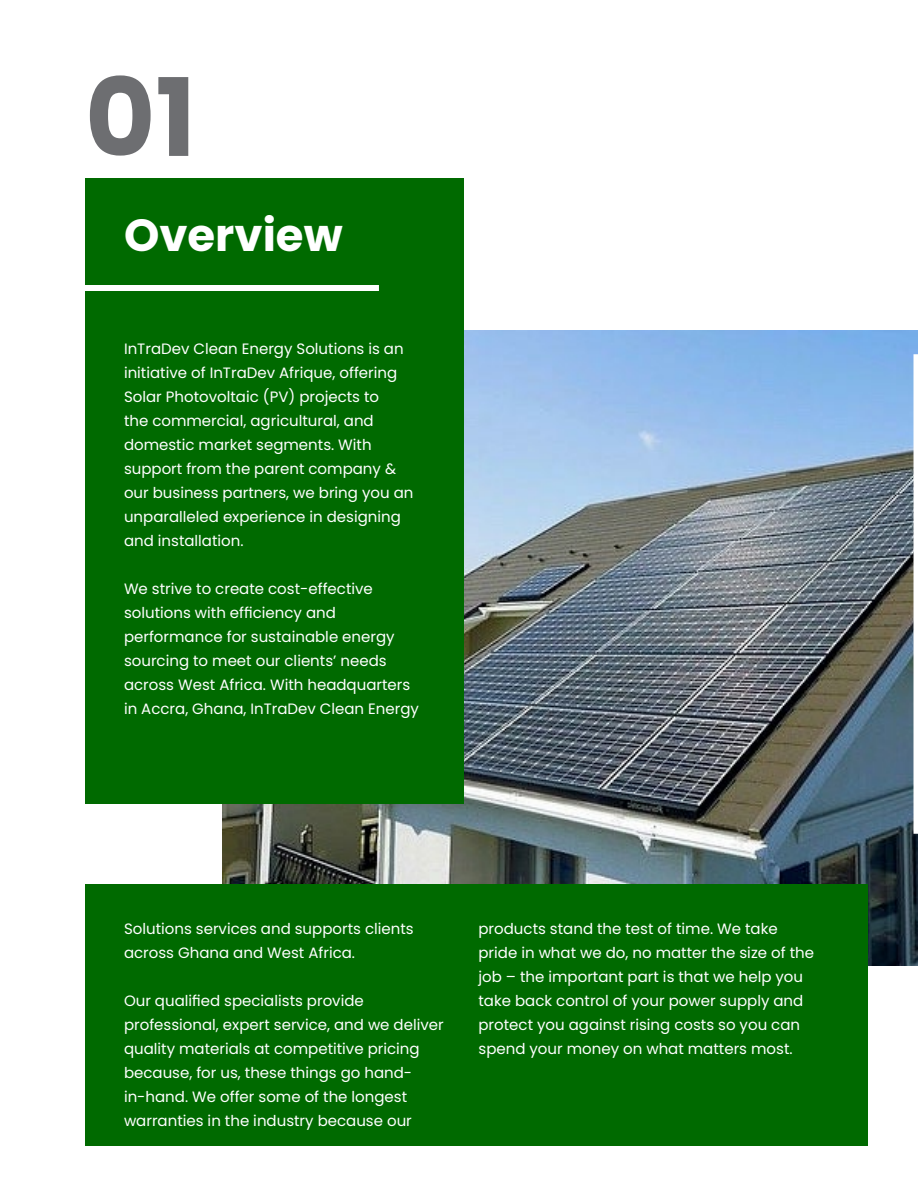
<style>
.page{position:relative;width:918px;height:1188px;background:#fff}
.page>*{position:absolute;margin:0;border:0;box-sizing:border-box;transform-origin:0 0}
.t1{font:700 108px "Poppins";color:#6d6e71}
.t2{font:700 45px "Poppins";color:#fff}
.t3{font:15px/24px "Poppins";color:#fff}
</style>
<div class="page">
<img style="left:222px;top:331px;width:696px;height:634px">
<div style="left:85px;top:178px;width:379px;height:625px;background:#006a00"></div>
<div style="left:85px;top:884px;width:782px;height:261px;background:#006a00"></div>
<div style="left:30px;top:285px;width:349px;height:6px;background:#fff"></div>
<svg style="left:914px;top:354px;width:4px;height:480px"></svg>
<h1 class="t1" style="left:85px;top:55px;width:113px">01</h1>
<h2 class="t2" style="left:124px;top:209px;width:220px">Overview</h2>
<p class="t3" style="left:124px;top:337px;width:291px">InTraDev Clean Energy Solutions is an initiative of InTraDev Afrique, offering Solar Photovoltaic (PV) projects to<br>the commercial, agricultural, and domestic market segments. With support from the parent company &amp; our business partners, we bring you an unparalleled experience in designing and installation.</p>
<p class="t3" style="left:124px;top:577px;width:297px">We strive to create cost-effective solutions with efficiency and performance for sustainable energy sourcing to meet our clients’ needs across West Africa. With headquarters in Accra, Ghana, InTraDev Clean Energy</p>
<p class="t3" style="left:124px;top:917px;width:291px">Solutions services and supports clients across Ghana and West Africa.</p>
<p class="t3" style="left:124px;top:989px;width:321px">Our qualified specialists provide professional, expert service, and we deliver quality materials at competitive pricing because, for us, these things go hand&shy;in-hand. We offer some of the longest warranties in the industry because our</p>
<p class="t3" style="left:479px;top:917px;width:337px">products stand the test of time. We take pride in what we do, no matter the size of the job – the important part is that we help you take back control of your power supply and protect you against rising costs so you can spend your money on what matters most.</p>
</div>
